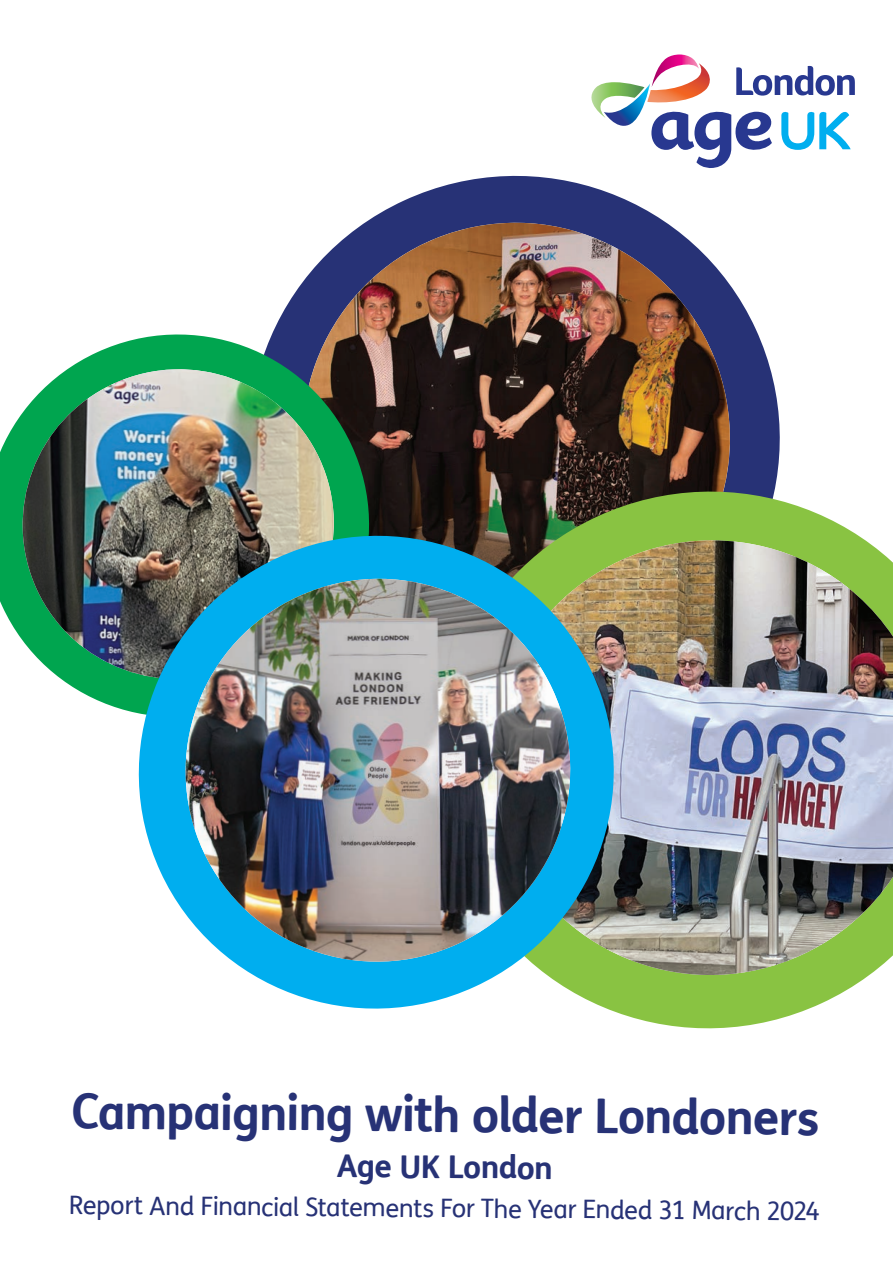
<style>
.page{position:relative;width:893px;height:1263px;background:#fff}
.page>*{position:absolute;margin:0;border:0;box-sizing:border-box;transform-origin:0 0}
.t1{font:700 48px "FS Me";color:#273276}
.t2{font:700 31.5px "FS Me";color:#273276}
.t3{font:25.5px "FS Me";color:#273276}
</style>
<div class="page">
<svg style="left:397px;top:175px;width:383px;height:279px"></svg>
<svg style="left:285px;top:204px;width:463px;height:250px;fill:#273276"></svg>
<img style="left:305px;top:223px;width:430px;height:280px">
<svg style="left:0;top:308px;width:396px;height:396px"></svg>
<div style="left:583px;top:45px;width:275px;height:131px;background:#fff"></div>
<svg style="left:591px;top:55px;width:264px;height:113px"></svg>
<svg style="left:402px;top:454px;width:416px;height:575px;background:#5c6047"></svg>
<svg style="left:647px;top:510px;width:218px;height:30px;background:#96ca58"></svg>
<img style="left:647px;top:540px;width:246px;height:465px">
<svg style="left:1px;top:348px;width:354px;height:21px;fill:#00a54f"></svg>
<img style="left:1px;top:369px;width:354px;height:332px">
<img style="left:106px;top:503px;width:541px;height:526px">
<svg style="left:159px;top:552px;width:438px;height:27px;background:#34959e"></svg>
<img style="left:159px;top:579px;width:438px;height:409px">
<h1 class="t1" style="left:71px;top:1077px;width:750px">Campaigning with older Londoners</h1>
<p class="t2" style="left:338px;top:1140px;width:217px;rotate:1deg">Age UK London</p>
<p class="t3" style="left:69px;top:1184px;width:753px;rotate:1deg">Report And Financial Statements For The Year Ended 31 March 2024</p>
</div>
